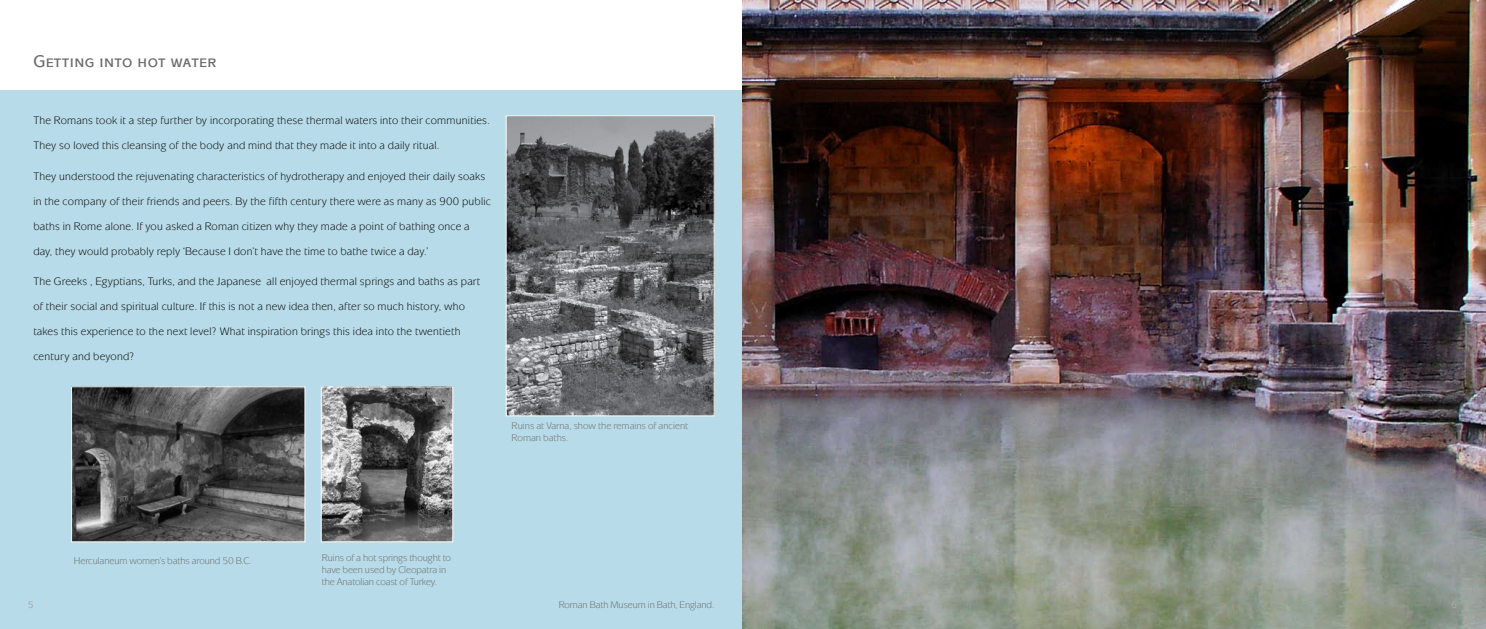
<style>
.page{position:relative;width:1486px;height:629px;background:#fff}
.page>*{position:absolute;margin:0;border:0;box-sizing:border-box;transform-origin:0 0}
.t1{font:500 17.5px "Mixage SCITC";letter-spacing:.025em;color:#6a6a6c}
.t2{font:11.25px "Mixage ITC";letter-spacing:.02em;color:#000}
.t3{font:10px/12px "Mixage ITC";letter-spacing:-.01em;color:#6a6a6c}
</style>
<div class="page">
<div style="left:0;top:90px;width:742px;height:538px;background:#b7dbe8"></div>
<img style="left:323px;top:388px;width:128px;height:152px">
<div style="left:321px;top:386px;width:132px;height:156px;border:1px solid #fff"></div>
<img style="left:73px;top:388px;width:230px;height:152px">
<div style="left:71px;top:386px;width:234px;height:156px;border:1px solid #fff"></div>
<img style="left:742px;top:0;width:743px;height:628px">
<img style="left:508px;top:117px;width:204px;height:297px">
<div style="left:506px;top:115px;width:208px;height:301px;border:1px solid #fff"></div>
<h1 class="t1" style="left:33px;top:51px;width:184px">Getting into hot water</h1>
<p class="t2" style="left:33px;top:113px;width:458px">The Romans took it a step further by incorporating these thermal waters into their communities.</p>
<p class="t2" style="left:33px;top:138px;width:407px">They so loved this cleansing of the body and mind that they made it into a daily ritual.</p>
<p class="t2" style="left:33px;top:169px;width:453px">They understood the rejuvenating characteristics of hydrotherapy and enjoyed their daily soaks</p>
<p class="t2" style="left:33px;top:194px;width:459px">in the company of their friends and peers. By the fifth century there were as many as 900 public</p>
<p class="t2" style="left:33px;top:219px;width:438px">baths in Rome alone. If you asked a Roman citizen why they made a point of bathing once a</p>
<p class="t2" style="left:33px;top:244px;width:396px">day, they would probably reply ‘Because I don’t have the time to bathe twice a day.’</p>
<p class="t2" style="left:33px;top:275px;width:448px">The Greeks , Egyptians, Turks, and the Japanese all enjoyed thermal springs and baths as part</p>
<p class="t2" style="left:33px;top:300px;width:433px">of their social and spiritual culture. If this is not a new idea then, after so much history, who</p>
<p class="t2" style="left:33px;top:325px;width:429px">takes this experience to the next level? What inspiration brings this idea into the twentieth</p>
<p class="t2" style="left:33px;top:350px;width:103px">century and beyond?</p>
<p class="t3" style="left:511px;top:420px;width:178px">Ruins at Varna, show the remains of ancient<br>Roman baths.</p>
<p class="t3" style="left:74px;top:554px;width:179px">Herculaneum women’s baths around 50 B.C.</p>
<p class="t3" style="left:322px;top:551px;width:131px">Ruins of a hot springs thought to have been used by Cleopatra in the Anatolian coast of Turkey.</p>
<p class="t3" style="left:559px;top:598px;width:157px">Roman Bath Museum in Bath, England.</p>
</div>
